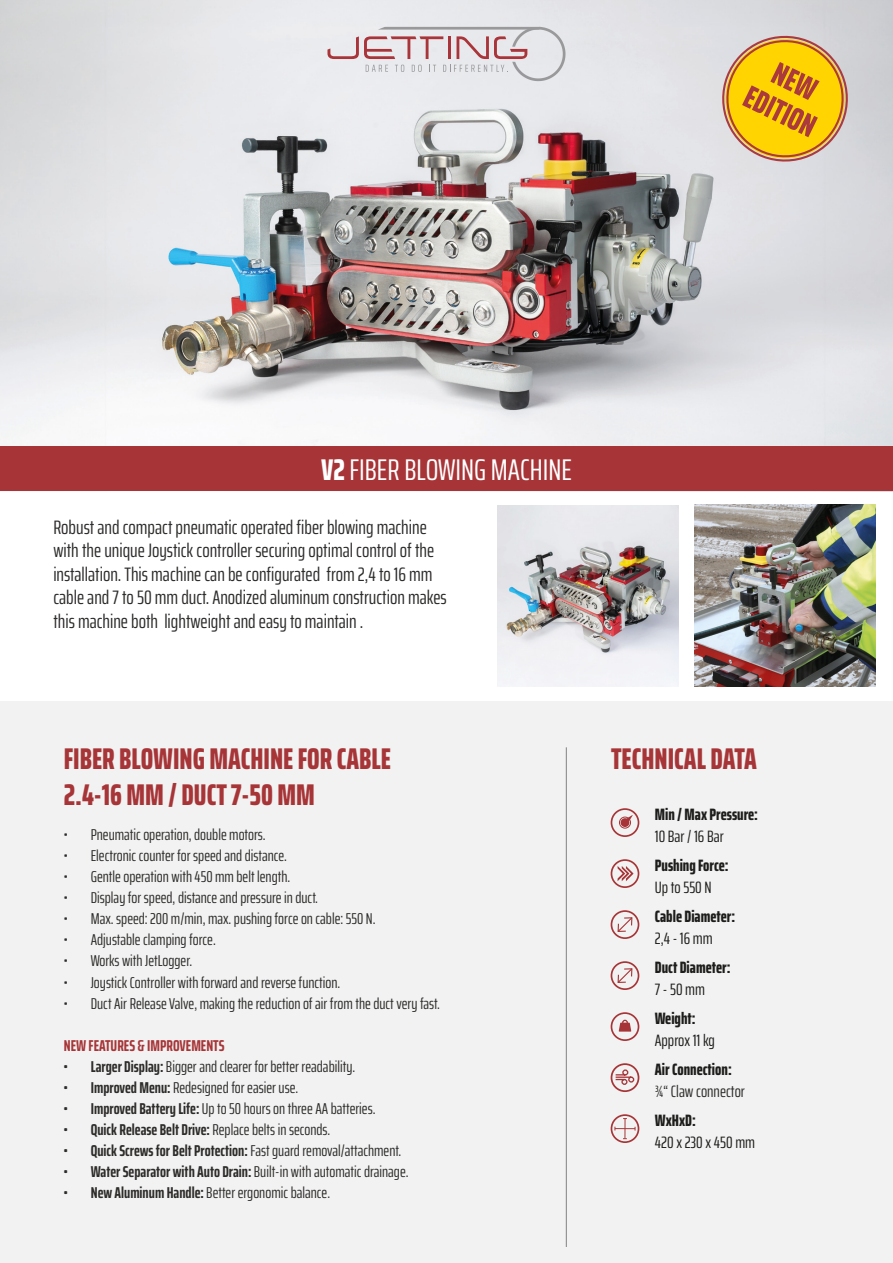
<style>
.page{position:relative;width:893px;height:1263px;background:#fff}
.page>*{position:absolute;margin:0;border:0;box-sizing:border-box;transform-origin:0 0}
.t1{font:800 extra-condensed 30px/36px "Saira";color:#a73538}
.t2{font:extra-condensed 30px "Saira";color:#fff}
.t3{font:extra-condensed 19.5px/23.4px "Saira";color:#2d2c2b}
.t4{font:800 extra-condensed 16.5px "Saira";color:#1d1d1b}
.t5{font:extra-condensed 16.5px "Saira";color:#1d1d1b}
.t6{font:extra-condensed 16.5px "Saira";color:#2d2c2b}
.t7{font:extra-condensed 15.75px "Saira";color:#2d2c2b}
.t8{font:700 extra-condensed 15.75px "Saira";color:#2d2c2b}
.t9{font:700 extra-condensed 15.75px "Saira";color:#a73538}
.s1{font-weight:800}
.s2{font-weight:700}
.s3{font-weight:400}
</style>
<div class="page">
<img style="left:497px;top:505px;width:182px;height:181px">
<img style="left:694px;top:505px;width:182px;height:181px">
<div style="left:0;top:702px;width:893px;height:561px;background:#f1f2f1"></div>
<div style="left:611px;top:808px;width:28px;height:29px;border:2px solid #a73538;border-radius:50%"></div>
<div style="left:621px;top:818px;width:8px;height:9px;background:#a73538;border-radius:50%"></div>
<div style="left:619px;top:817px;width:12px;height:11px;border:1px solid #a73538;border-radius:50%"></div>
<svg style="left:626px;top:815px;width:7px;height:7px"></svg>
<div style="left:611px;top:859px;width:28px;height:29px;border:2px solid #a73538;border-radius:50%"></div>
<svg style="left:618px;top:866px;width:15px;height:15px"></svg>
<div style="left:611px;top:910px;width:28px;height:29px;border:2px solid #a73538;border-radius:50%"></div>
<svg style="left:617px;top:917px;width:16px;height:15px"></svg>
<div style="left:611px;top:1114px;width:28px;height:29px;border:2px solid #a73538;border-radius:50%"></div>
<svg style="left:614px;top:1118px;width:22px;height:21px"></svg>
<div style="left:611px;top:961px;width:28px;height:29px;border:2px solid #a73538;border-radius:50%"></div>
<svg style="left:617px;top:968px;width:16px;height:15px"></svg>
<div style="left:611px;top:1012px;width:28px;height:29px;border:2px solid #a73538;border-radius:50%"></div>
<svg style="left:619px;top:1020px;width:12px;height:11px"></svg>
<div style="left:611px;top:1063px;width:28px;height:29px;border:2px solid #a73538;border-radius:50%"></div>
<svg style="left:614px;top:1069px;width:21px;height:16px"></svg>
<hr style="left:566px;top:747px;width:1px;height:500px;background:#818182">
<img style="left:0;top:0;width:893px;height:446px">
<div style="left:0;top:446px;width:893px;height:45px;background:#a73538"></div>
<svg style="left:327px;top:27px;width:238px;height:54px;background:#dcd3d6"></svg>
<svg style="left:714px;top:28px;width:142px;height:139px;background:#e2bc61"></svg>
<p class="t2" style="left:321px;top:447px;width:252px"><span class="s1">V2</span> FIBER BLOWING MACHINE</p>
<p class="t3" style="left:53px;top:515px;width:395px">Robust and compact pneumatic operated fiber blowing machine with the unique Joystick controller securing optimal control of the installation. This machine can be configurated from 2,4 to 16 mm cable and 7 to 50 mm duct. Anodized aluminum construction makes this machine both lightweight and easy to maintain .</p>
<p class="t1" style="left:64px;top:740px;width:329px">FIBER BLOWING MACHINE FOR CABLE<br>2.4-16 MM / DUCT 7-50 MM</p>
<p class="t7" style="left:64px;top:823px;width:203px">• Pneumatic operation, double motors.</p>
<p class="t7" style="left:64px;top:844px;width:225px">• Electronic counter for speed and distance.</p>
<p class="t7" style="left:64px;top:865px;width:228px">• Gentle operation with 450 mm belt length.</p>
<p class="t7" style="left:64px;top:886px;width:256px">• Display for speed, distance and pressure in duct.</p>
<p class="t7" style="left:64px;top:907px;width:313px">• Max. speed: 200 m/min, max. pushing force on cable: 550 N.</p>
<p class="t7" style="left:64px;top:928px;width:154px">• Adjustable clamping force.</p>
<p class="t7" style="left:64px;top:949px;width:130px">• Works with JetLogger.</p>
<p class="t7" style="left:64px;top:970px;width:278px">• Joystick Controller with forward and reverse function.</p>
<p class="t7" style="left:64px;top:991px;width:378px">• Duct Air Release Valve, making the reduction of air from the duct very fast.</p>
<p class="t9" style="left:64px;top:1033px;width:162px">NEW FEATURES &amp; IMPROVEMENTS</p>
<p class="t7" style="left:64px;top:1054px;width:293px"><span class="s2">• Larger Display:</span> Bigger and clearer for better readability.</p>
<p class="t7" style="left:64px;top:1075px;width:236px"><span class="s2">• Improved Menu:</span> Redesigned for easier use.</p>
<p class="t7" style="left:64px;top:1096px;width:313px"><span class="s2">• Improved Battery Life:</span> Up to 50 hours on three AA batteries.</p>
<p class="t8" style="left:64px;top:1117px;width:268px">• Quick Release Belt Drive: <span class="s3">Replace belts in seconds.</span></p>
<p class="t8" style="left:64px;top:1138px;width:339px">• Quick Screws for Belt Protection: <span class="s3">Fast guard removal/attachment.</span></p>
<p class="t7" style="left:64px;top:1159px;width:346px"><span class="s2">• Water Separator with Auto Drain:</span> Built-in with automatic drainage.</p>
<p class="t7" style="left:64px;top:1180px;width:268px"><span class="s2">• New Aluminum Handle:</span> Better ergonomic balance.</p>
<p class="t1" style="left:611px;top:740px;width:147px">TECHNICAL DATA</p>
<p class="t4" style="left:655px;top:801px;width:105px">Min / Max Pressure:</p>
<p class="t5" style="left:655px;top:824px;width:70px">10 Bar / 16 Bar</p>
<p class="t4" style="left:655px;top:852px;width:75px">Pushing Force:</p>
<p class="t5" style="left:655px;top:875px;width:58px">Up to 550 N</p>
<p class="t4" style="left:655px;top:903px;width:82px">Cable Diameter:</p>
<p class="t5" style="left:655px;top:926px;width:59px">2,4 - 16 mm</p>
<p class="t4" style="left:655px;top:954px;width:77px">Duct Diameter:</p>
<p class="t5" style="left:655px;top:977px;width:52px">7 - 50 mm</p>
<p class="t4" style="left:655px;top:1005px;width:42px">Weight:</p>
<p class="t5" style="left:655px;top:1028px;width:62px">Approx 11 kg</p>
<p class="t4" style="left:655px;top:1056px;width:78px">Air Connection:</p>
<p class="t6" style="left:655px;top:1079px;width:92px">¾“ Claw connector</p>
<p class="t4" style="left:655px;top:1107px;width:43px">WxHxD:</p>
<p class="t5" style="left:655px;top:1130px;width:102px">420 x 230 x 450 mm</p>
</div>
